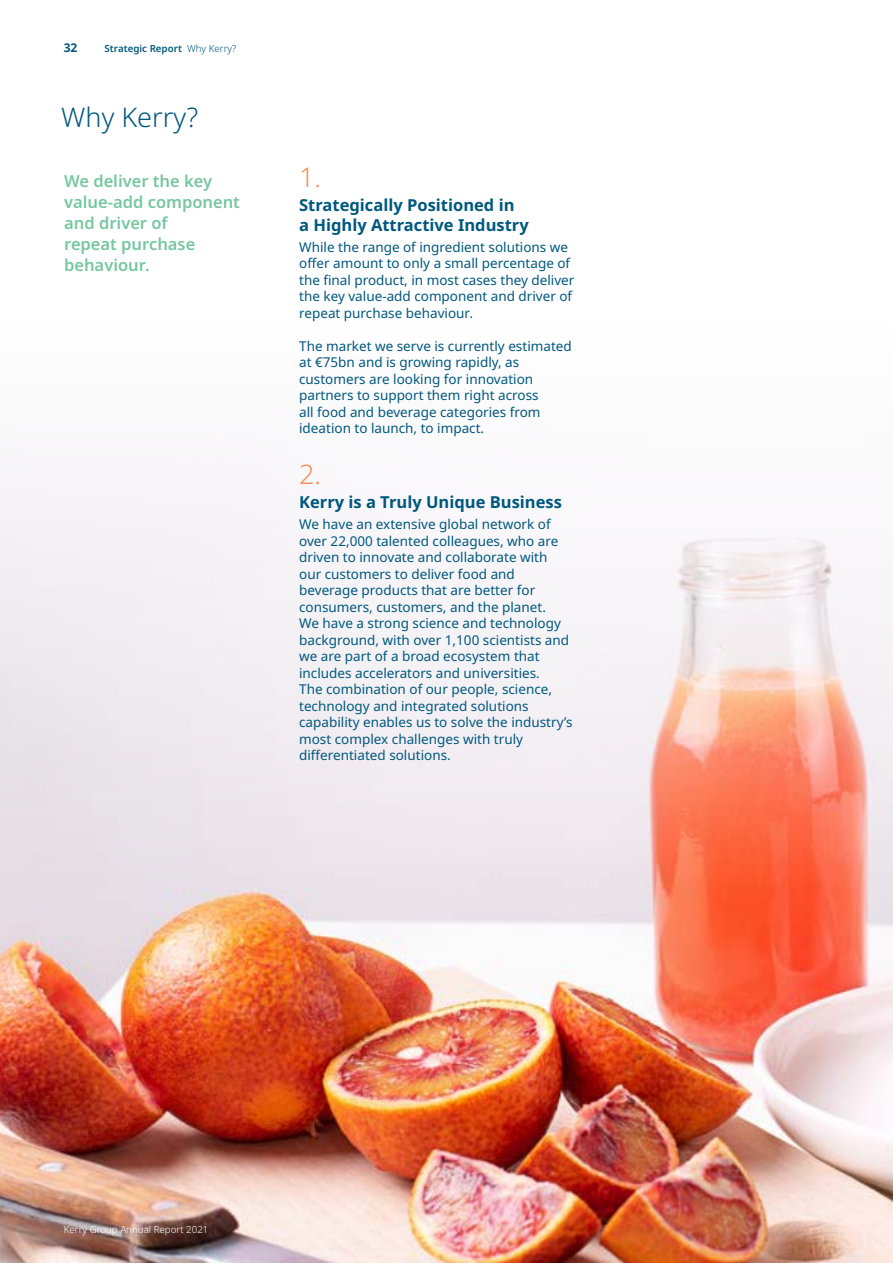
<style>
.page{position:relative;width:893px;height:1263px;background:#fff}
.page>*{position:absolute;margin:0;border:0;box-sizing:border-box;transform-origin:0 0}
.H1_header_18pt{font:300 27px "Noto Sans";color:#00587e}
._11pt_Bold_Para_Head{font:300 27px "Noto Sans";color:#f68c59}
._11pt_Bold_Para_Head-2{font:700 16.5px/19.8px "Noto Sans";color:#00587e}
.Jade_intro_header_11{font:600 16.5px/21px "Noto Sans";color:#76c7a0}
.Body_9pt_70blk{font:13.5px/16.5px "Noto Sans";color:#00587e}
.t1{font:700 12px "Noto Sans";color:#00587e}
.t2{font:300 9.75px "Noto Sans";color:#fff}
.t3{font:600 9.75px "Noto Sans";color:#00587e}
.s1{font-weight:300}
</style>
<div class="page">
<img style="left:0;top:890px;width:893px;height:373px">
<svg style="left:0;top:484px;width:893px;height:406px;fill:#f4edf2"></svg>
<p class="t1" style="left:64px;top:39px;width:15px">32</p>
<p class="t3" style="left:105px;top:42px;width:133px">Strategic Report <span class="s1">Why Kerry?</span></p>
<p class="H1_header_18pt" style="left:61px;top:98px;width:138px">Why Kerry?</p>
<p class="Jade_intro_header_11" style="left:64px;top:170px;width:177px">We deliver the key value-add component and driver of<br>repeat purchase behaviour.</p>
<p class="_11pt_Bold_Para_Head" style="left:299px;top:158px;width:24px">1.</p>
<p class="_11pt_Bold_Para_Head-2" style="left:299px;top:196px;width:231px">Strategically Positioned in<br>a Highly Attractive Industry</p>
<p class="Body_9pt_70blk" style="left:299px;top:239px;width:277px">While the range of ingredient solutions we offer amount to only a small percentage of the final product, in most cases they deliver the key value-add component and driver of repeat purchase behaviour.</p>
<p class="Body_9pt_70blk" style="left:299px;top:338px;width:274px">The market we serve is currently estimated at €75bn and is growing rapidly, as customers are looking for innovation partners to support them right across<br>all food and beverage categories from ideation to launch, to impact.</p>
<p class="_11pt_Bold_Para_Head" style="left:299px;top:456px;width:24px">2.</p>
<p class="_11pt_Bold_Para_Head-2" style="left:299px;top:493px;width:264px">Kerry is a Truly Unique Business</p>
<p class="Body_9pt_70blk" style="left:299px;top:516px;width:275px">We have an extensive global network of over 22,000 talented colleagues, who are driven to innovate and collaborate with our customers to deliver food and beverage products that are better for consumers, customers, and the planet.<br>We have a strong science and technology background, with over 1,100 scientists and we are part of a broad ecosystem that includes accelerators and universities.<br>The combination of our people, science, technology and integrated solutions capability enables us to solve the industry’s most complex challenges with truly differentiated solutions.</p>
<p class="t2" style="left:64px;top:1222px;width:146px">Kerry Group Annual Report 2021</p>
</div>
